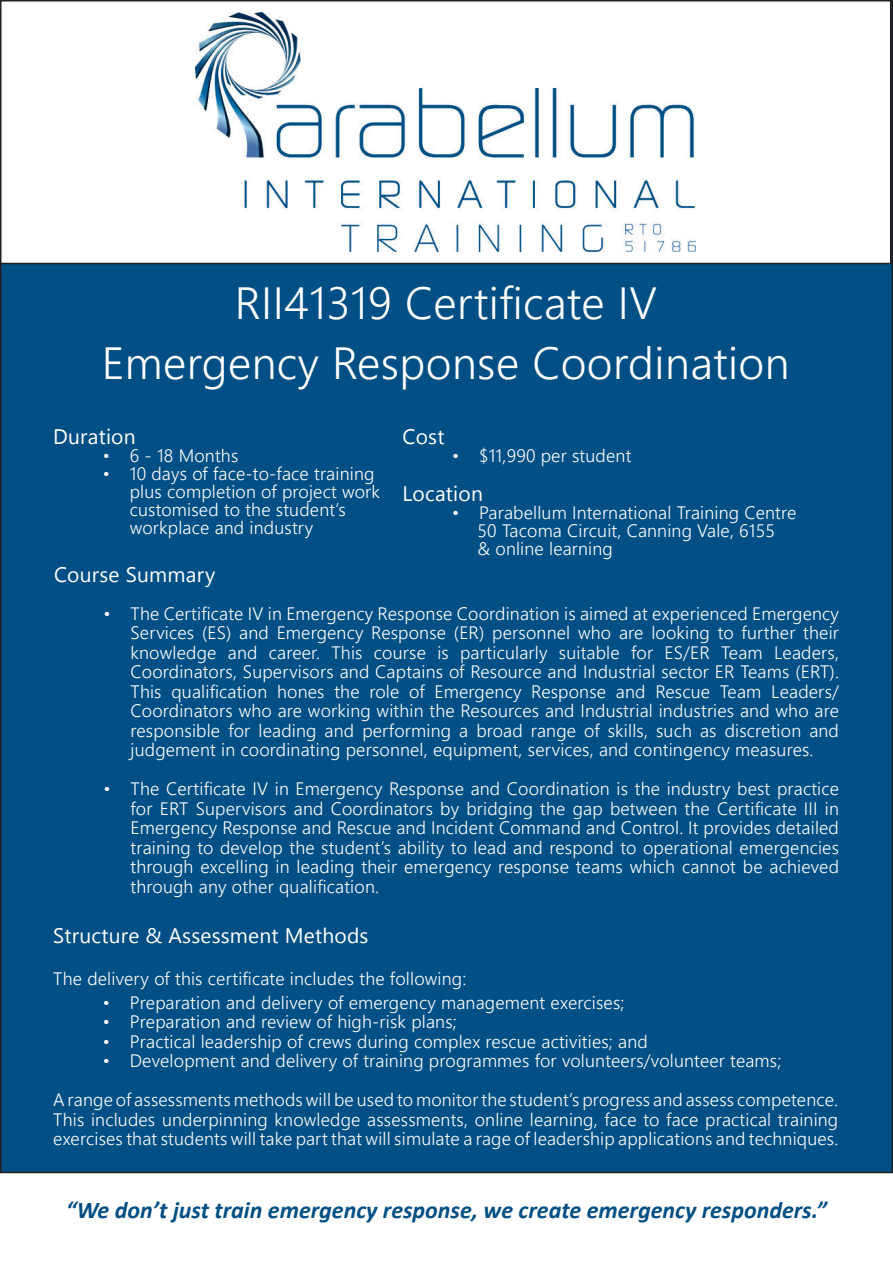
<style>
.page{position:relative;width:893px;height:1263px;background:#fff}
.page>*{position:absolute;margin:0;border:0;box-sizing:border-box;transform-origin:0 0}
.t1{font:300 45px "Leelawadee UI";letter-spacing:.01em;color:#fff}
.t2{font:italic 700 24px "Calibri";color:#014f84}
.t3{font:21px "Leelawadee UI";letter-spacing:.01em;color:#fff}
.t4{font:21px "Myanmar Text";letter-spacing:.01em;color:#fff}
.t5{font:300 18px/19.5px "Leelawadee UI";letter-spacing:.01em;color:#fff;text-align:justify}
</style>
<div class="page">
<div style="left:1px;top:1px;width:891px;height:1171px;background:#014f84"></div>
<div style="left:1px;top:1px;width:890px;height:262px;background:#fff"></div>
<div style="left:0;top:0;width:891px;height:264px;border:2px solid #231f20"></div>
<img style="left:196px;top:13px;width:500px;height:238px">
<p class="t1" style="left:235px;top:272px;width:424px">RII41319 Certificate IV</p>
<p class="t1" style="left:102px;top:332px;width:689px">Emergency Response Coordination</p>
<p class="t3" style="left:53px;top:422px;width:84px">Duration</p>
<p class="t5" style="left:103px;top:445px;width:137px">• 6 - 18 Months</p>
<p class="t5" style="left:130px;top:464px;width:252px;line-height:18px;text-align:left;text-indent:-27px">• 10 days of face-to-face training plus completion of project work customised to the student’s workplace and industry</p>
<p class="t3" style="left:403px;top:422px;width:43px">Cost</p>
<p class="t5" style="left:452px;top:445px;width:181px">• $11,990 per student</p>
<p class="t3" style="left:403px;top:479px;width:82px">Location</p>
<p class="t5" style="left:452px;top:502px;width:346px">• Parabellum International Training Centre</p>
<p class="t5" style="left:478px;top:520px;width:299px">50 Tacoma Circuit, Canning Vale, 6155</p>
<p class="t5" style="left:478px;top:538px;width:137px">&amp; online learning</p>
<p class="t3" style="left:54px;top:560px;width:163px">Course Summary</p>
<p class="t5" style="left:130px;top:603px;width:710px;text-indent:-27px">• The Certificate IV in Emergency Response Coordination is aimed at experienced Emergency Services (ES) and Emergency Response (ER) personnel who are looking to further their knowledge and career. This course is particularly suitable for ES/ER Team Leaders, Coordinators, Supervisors and Captains of Resource and Industrial sector ER Teams (ERT).<br>This qualification hones the role of Emergency Response and Rescue Team Leaders/ Coordinators who are working within the Resources and Industrial industries and who are responsible for leading and performing a broad range of skills, such as discretion and judgement in coordinating personnel, equipment, services, and contingency measures.</p>
<p class="t5" style="left:130px;top:778px;width:710px;text-indent:-27px">• The Certificate IV in Emergency Response and Coordination is the industry best practice for ERT Supervisors and Coordinators by bridging the gap between the Certificate III in Emergency Response and Rescue and Incident Command and Control. It provides detailed training to develop the student’s ability to lead and respond to operational emergencies through excelling in leading their emergency response teams which cannot be achieved through any other qualification.</p>
<p class="t4" style="left:53px;top:923px;width:317px">Structure &amp; Assessment Methods</p>
<p class="t5" style="left:53px;top:968px;width:415px">The delivery of this certificate includes the following:</p>
<p class="t5" style="left:103px;top:992px;width:523px">• Preparation and delivery of emergency management exercises;</p>
<p class="t5" style="left:103px;top:1011px;width:355px">• Preparation and review of high-risk plans;</p>
<p class="t5" style="left:103px;top:1031px;width:547px">• Practical leadership of crews during complex rescue activities; and</p>
<p class="t5" style="left:103px;top:1050px;width:680px">• Development and delivery of training programmes for volunteers/volunteer teams;</p>
<p class="t5" style="left:53px;top:1089px;width:787px">A range of assessments methods will be used to monitor the student’s progress and assess competence.<br>This includes underpinning knowledge assessments, online learning, face to face practical training exercises that students will take part that will simulate a rage of leadership applications and techniques.</p>
<p class="t2" style="left:66px;top:1193px;width:762px">“We don’t just train emergency response, we create emergency responders.”</p>
</div>
